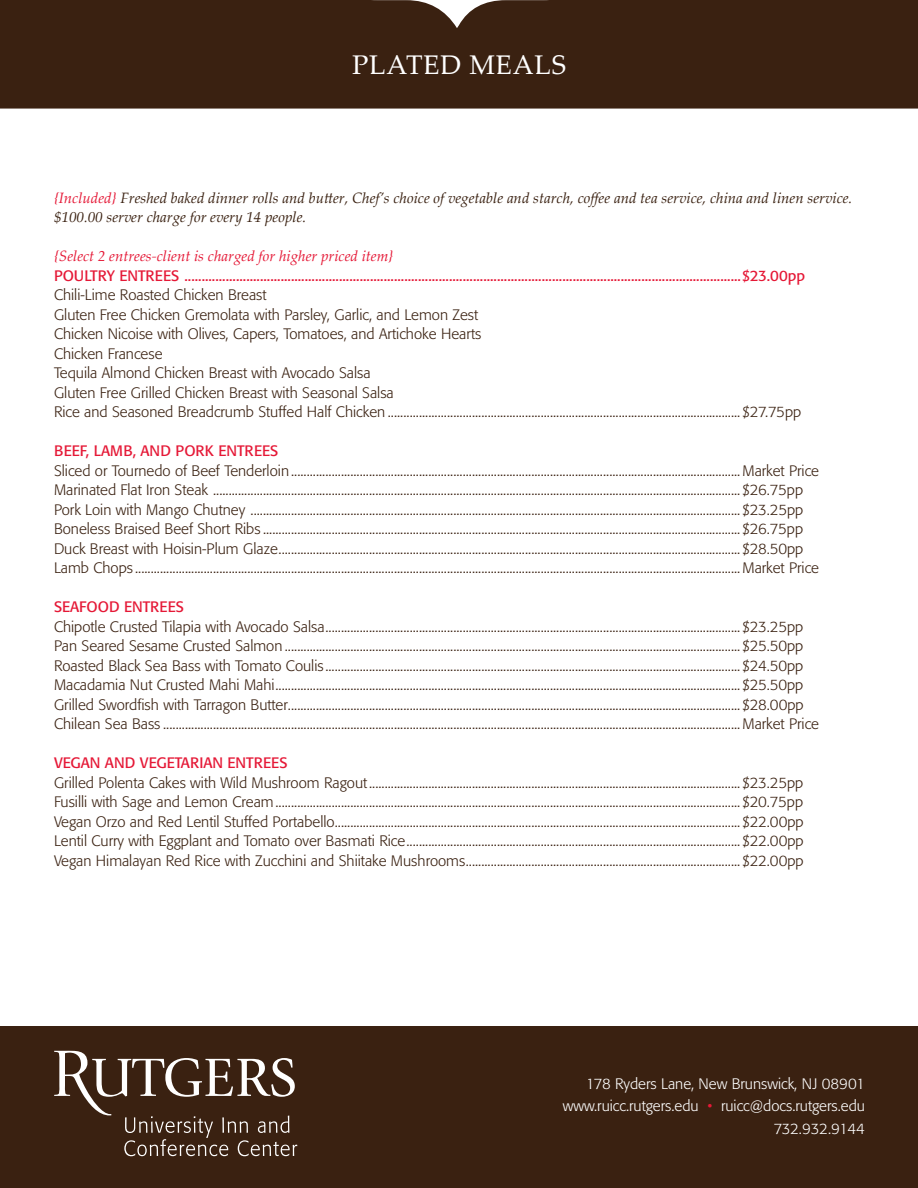
<style>
.page{position:relative;width:918px;height:1188px;background:#fff}
.page>*{position:absolute;margin:0;border:0;box-sizing:border-box;transform-origin:0 0}
.t1{font:27px "Palatino Linotype";letter-spacing:.025em;color:#fff}
.Tab_on_headline{font:300 15px/19.5px "Formata";color:#3a2111}
.Tab_on_headline-2{font:15px "Formata";color:#e51836}
.t2{font:italic 15px/19.5px "Palatino Linotype";color:#3a2111}
.t3{font:300 15px/22.5px "Formata";color:#fff;text-align:right}
.t4{font:italic 15px "Palatino Linotype";color:#e51836}
.s1{color:#e51836}
.s2{font-weight:400;color:#e51836}
</style>
<div class="page">
<div style="left:0;top:0;width:918px;height:109px;background:#3a2111"></div>
<div style="left:0;top:1026px;width:918px;height:162px;background:#3a2111"></div>
<svg style="left:54px;top:1051px;width:243px;height:105px"></svg>
<p class="t1" style="left:352px;top:46px;width:215px">PLATED MEALS</p>
<p class="t2" style="left:54px;top:188px;width:800px"><span class="s1">{Included}</span> Freshed baked dinner rolls and butter, Chef’s choice of vegetable and starch, coffee and tea service, china and linen service. $100.00 server charge for every 14 people.</p>
<p class="t4" style="left:54px;top:246px;width:341px">{Select 2 entrees-client is charged for higher priced item}</p>
<p class="Tab_on_headline-2" style="left:54px;top:267px;width:753px">POULTRY ENTREES ..................................................................................................................................................................$23.00pp</p>
<p class="Tab_on_headline" style="left:54px;top:286px;width:214px">Chili-Lime Roasted Chicken Breast</p>
<p class="Tab_on_headline" style="left:54px;top:305px;width:426px">Gluten Free Chicken Gremolata with Parsley, Garlic, and Lemon Zest</p>
<p class="Tab_on_headline" style="left:54px;top:325px;width:429px">Chicken Nicoise with Olives, Capers, Tomatoes, and Artichoke Hearts</p>
<p class="Tab_on_headline" style="left:54px;top:344px;width:110px">Chicken Francese</p>
<p class="Tab_on_headline" style="left:54px;top:364px;width:318px">Tequila Almond Chicken Breast with Avocado Salsa</p>
<p class="Tab_on_headline" style="left:54px;top:383px;width:341px">Gluten Free Grilled Chicken Breast with Seasonal Salsa</p>
<p class="Tab_on_headline" style="left:54px;top:403px;width:749px">Rice and Seasoned Breadcrumb Stuffed Half Chicken ................................................................................................................. $27.75pp</p>
<p class="Tab_on_headline" style="left:54px;top:442px;width:767px"><span class="s2">BEEF, LAMB, AND PORK ENTREES<br></span>Sliced or Tournedo of Beef Tenderloin................................................................................................................................................ Market Price</p>
<p class="Tab_on_headline" style="left:54px;top:481px;width:751px">Marinated Flat Iron Steak ......................................................................................................................................................................... $26.75pp</p>
<p class="Tab_on_headline" style="left:54px;top:500px;width:751px">Pork Loin with Mango Chutney ............................................................................................................................................................. $23.25pp</p>
<p class="Tab_on_headline" style="left:54px;top:520px;width:751px">Boneless Braised Beef Short Ribs ......................................................................................................................................................... $26.75pp</p>
<p class="Tab_on_headline" style="left:54px;top:539px;width:751px">Duck Breast with Hoisin-Plum Glaze.................................................................................................................................................... $28.50pp</p>
<p class="Tab_on_headline" style="left:54px;top:559px;width:767px">Lamb Chops .................................................................................................................................................................................................. Market Price</p>
<p class="Tab_on_headline-2" style="left:54px;top:598px;width:132px">SEAFOOD ENTREES</p>
<p class="Tab_on_headline" style="left:54px;top:617px;width:751px">Chipotle Crusted Tilapia with Avocado Salsa..................................................................................................................................... $23.25pp</p>
<p class="Tab_on_headline" style="left:54px;top:637px;width:751px">Pan Seared Sesame Crusted Salmon .................................................................................................................................................. $25.50pp</p>
<p class="Tab_on_headline" style="left:54px;top:656px;width:751px">Roasted Black Sea Bass with Tomato Coulis ..................................................................................................................................... $24.50pp</p>
<p class="Tab_on_headline" style="left:54px;top:676px;width:751px">Macadamia Nut Crusted Mahi Mahi..................................................................................................................................................... $25.50pp</p>
<p class="Tab_on_headline" style="left:54px;top:695px;width:751px">Grilled Swordfish with Tarragon Butter................................................................................................................................................. $28.00pp</p>
<p class="Tab_on_headline" style="left:54px;top:715px;width:767px">Chilean Sea Bass ......................................................................................................................................................................................... Market Price</p>
<p class="Tab_on_headline-2" style="left:54px;top:754px;width:235px">VEGAN AND VEGETARIAN ENTREES</p>
<p class="Tab_on_headline" style="left:54px;top:773px;width:751px">Grilled Polenta Cakes with Wild Mushroom Ragout....................................................................................................................... $23.25pp</p>
<p class="Tab_on_headline" style="left:54px;top:793px;width:751px">Fusilli with Sage and Lemon Cream..................................................................................................................................................... $20.75pp</p>
<p class="Tab_on_headline" style="left:54px;top:812px;width:751px">Vegan Orzo and Red Lentil Stuffed Portabello.................................................................................................................................. $22.00pp</p>
<p class="Tab_on_headline" style="left:54px;top:832px;width:751px">Lentil Curry with Eggplant and Tomato over Basmati Rice........................................................................................................... $22.00pp</p>
<p class="Tab_on_headline" style="left:54px;top:851px;width:751px">Vegan Himalayan Red Rice with Zucchini and Shiitake Mushrooms........................................................................................ $22.00pp</p>
<p class="t3" style="left:563px;top:1072px;width:303px">178 Ryders Lane, New Brunswick, NJ 08901 www.ruicc.rutgers.edu <span class="s1">•</span> ruicc@docs.rutgers.edu<br>732.932.9144</p>
</div>
